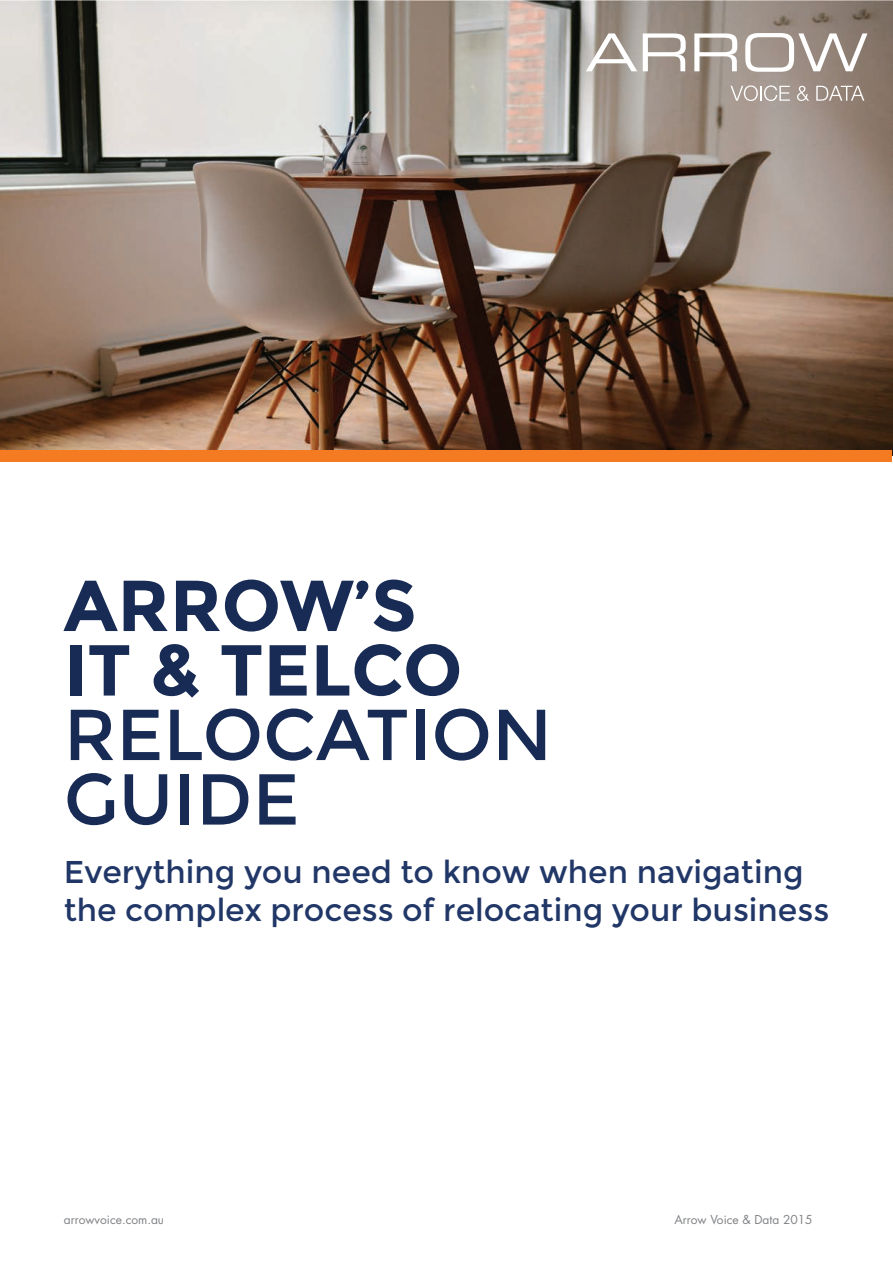
<style>
.page{position:relative;width:893px;height:1263px;background:#fff}
.page>*{position:absolute;margin:0;border:0;box-sizing:border-box;transform-origin:0 0}
.t1{font:700 72px/64.5px "Montserrat";color:#182b55}
.t2{font:72px/64.5px "Montserrat";color:#182b55}
.t3{font:31.5px/37.8px "Montserrat";color:#213767}
.t4{font:12px "Futura Std";color:#808285}
</style>
<div class="page">
<img style="left:0;top:0;width:893px;height:455px">
<div style="left:1px;top:451px;width:891px;height:11px;background:#f47b21"></div>
<svg style="left:586px;top:33px;width:51px;height:38px"></svg>
<svg style="left:643px;top:33px;width:43px;height:38px"></svg>
<svg style="left:694px;top:33px;width:43px;height:38px"></svg>
<svg style="left:745px;top:33px;width:122px;height:39px"></svg>
<svg style="left:730px;top:85px;width:60px;height:16px"></svg>
<svg style="left:797px;top:86px;width:12px;height:15px"></svg>
<svg style="left:816px;top:86px;width:48px;height:15px"></svg>
<h1 class="t1" style="left:64px;top:574px;width:400px">ARROW’S<br>IT &amp; TELCO</h1>
<h1 class="t2" style="left:64px;top:703px;width:490px">RELOCATION<br>GUIDE</h1>
<p class="t3" style="left:64px;top:853px;width:767px">Everything you need to know when navigating the complex process of relocating your business</p>
<p class="t4" style="left:64px;top:1212px;width:102px">arrowvoice.com.au</p>
<p class="t4" style="left:674px;top:1212px;width:140px">Arrow Voice &amp; Data 2015</p>
</div>
